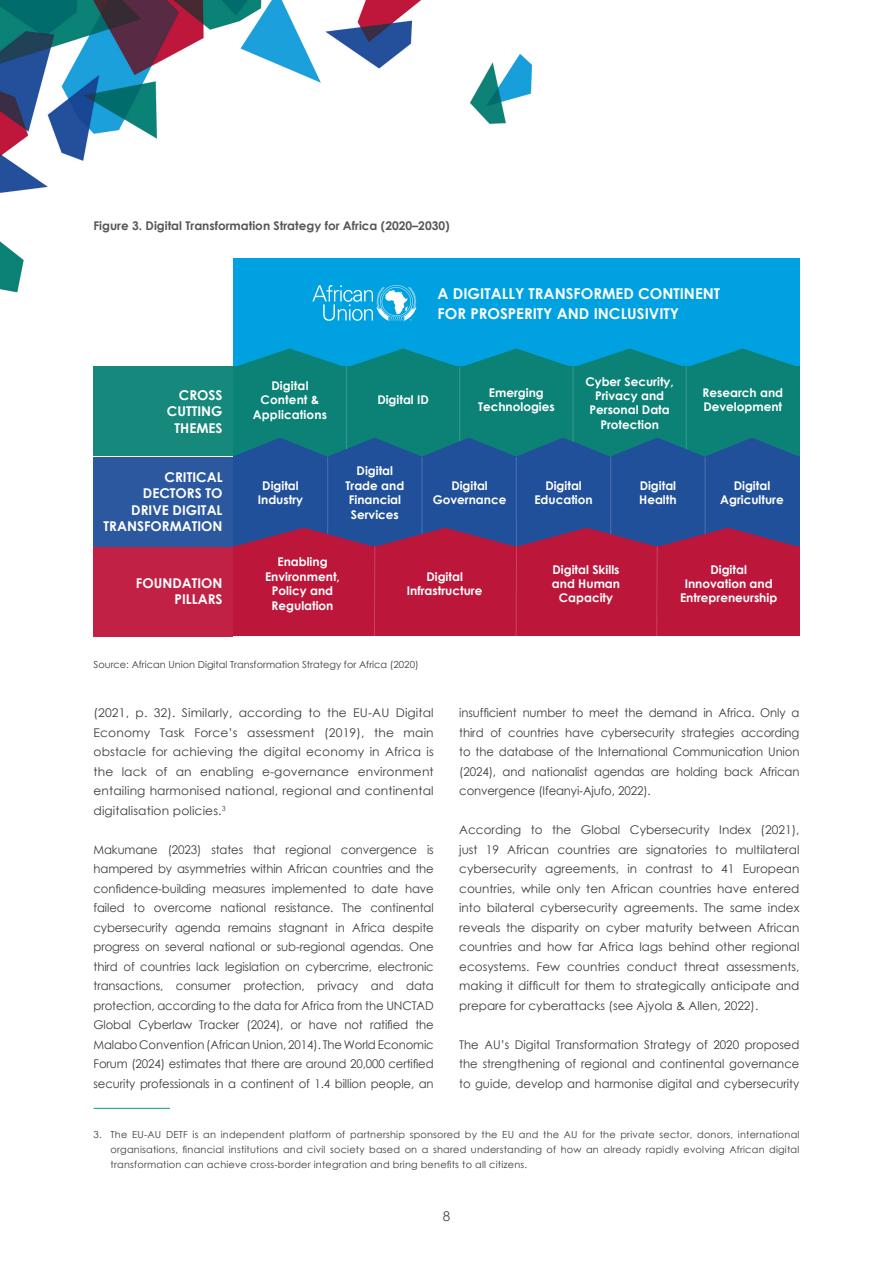
<style>
.page{position:relative;width:893px;height:1263px;background:#fff}
.page>*{position:absolute;margin:0;border:0;box-sizing:border-box;transform-origin:0 0}
.t1{font:700 15px/19.5px "Century Gothic";color:#fff}
.t2{font:700 13.5px/16.2px "Century Gothic";color:#fff;text-align:right}
.t3{font:13.5px "Century Gothic";color:#4a4a49}
.t4{font:12px/19.5px "Century Gothic";color:#3c3c3b;text-align:justify}
.t5{font:700 12px/14.4px "Century Gothic";color:#fff;text-align:center}
.t6{font:700 12px "Century Gothic";color:#575756}
.t7{font:9.75px/15px "Century Gothic";color:#3c3c3b;text-align:justify}
</style>
<div class="page">
<img style="left:0;top:0;width:533px;height:293px">
<hr style="left:94px;top:1108px;width:76px;height:1px;background:#089c80">
<div style="left:233px;top:258px;width:566px;height:114px;background:#00a1e0"></div>
<div style="left:233px;top:366px;width:114px;height:90px;background:#0b8275"></div>
<div style="left:94px;top:366px;width:139px;height:90px;background:#17887c"></div>
<div style="left:94px;top:457px;width:139px;height:89px;background:#2c58a0"></div>
<div style="left:94px;top:547px;width:139px;height:89px;background:#c02144"></div>
<div style="left:347px;top:366px;width:113px;height:90px;background:#0b8275"></div>
<div style="left:460px;top:366px;width:113px;height:90px;background:#0b8275"></div>
<div style="left:573px;top:366px;width:113px;height:90px;background:#0b8275"></div>
<div style="left:686px;top:366px;width:113px;height:90px;background:#0b8275"></div>
<div style="left:233px;top:456px;width:95px;height:90px;background:#21509b"></div>
<div style="left:328px;top:456px;width:94px;height:90px;background:#21509b"></div>
<div style="left:422px;top:456px;width:94px;height:90px;background:#21509b"></div>
<div style="left:516px;top:456px;width:95px;height:90px;background:#21509b"></div>
<div style="left:611px;top:456px;width:94px;height:90px;background:#21509b"></div>
<div style="left:705px;top:456px;width:94px;height:90px;background:#21509b"></div>
<svg style="left:237px;top:348px;width:558px;height:20px"></svg>
<hr style="left:346px;top:366px;width:1px;height:90px;background:#fff">
<hr style="left:327px;top:456px;width:1px;height:90px;background:#fff">
<hr style="left:422px;top:456px;width:1px;height:90px;background:#fff">
<hr style="left:516px;top:457px;width:1px;height:89px;background:#fff">
<hr style="left:610px;top:456px;width:1px;height:90px;background:#fff">
<hr style="left:705px;top:456px;width:1px;height:90px;background:#fff">
<hr style="left:459px;top:366px;width:1px;height:90px;background:#fff">
<hr style="left:573px;top:366px;width:1px;height:90px;background:#fff">
<hr style="left:686px;top:366px;width:1px;height:90px;background:#fff">
<svg style="left:235px;top:438px;width:562px;height:19px"></svg>
<svg style="left:233px;top:528px;width:566px;height:108px;background:#af1b43"></svg>
<svg style="left:312px;top:285px;width:104px;height:36px"></svg>
<p class="t6" style="left:94px;top:216px;width:358px">Figure 3. Digital Transformation Strategy for Africa (2020–2030)</p>
<p class="t1" style="left:438px;top:283px;width:284px">A DIGITALLY TRANSFORMED CONTINENT<br>FOR PROSPERITY AND INCLUSIVITY</p>
<p class="t2" style="left:167px;top:387px;width:57px">CROSS<br>CUTTING<br>THEMES</p>
<p class="t5" style="left:253px;top:378px;width:76px">Digital<br>Content &amp;<br>Applications</p>
<p class="t2" style="left:104px;top:468px;width:121px">CRITICAL<br>DECTORS TO<br>DRIVE DIGITAL<br>TRANSFORMATION</p>
<p class="t5" style="left:258px;top:478px;width:47px">Digital<br>Industry</p>
<p class="t5" style="left:377px;top:392px;width:53px">Digital ID</p>
<p class="t5" style="left:478px;top:385px;width:78px">Emerging<br>Technologies</p>
<p class="t5" style="left:585px;top:374px;width:90px">Cyber Security,<br>Privacy and<br>Personal Data<br>Protection</p>
<p class="t5" style="left:702px;top:385px;width:82px;text-align:left">Research and<br>Development</p>
<p class="t5" style="left:345px;top:463px;width:60px">Digital<br>Trade and<br>Financial<br>Services</p>
<p class="t5" style="left:433px;top:478px;width:75px">Digital<br>Governance</p>
<p class="t5" style="left:534px;top:478px;width:60px">Digital<br>Education</p>
<p class="t5" style="left:639px;top:478px;width:39px;text-align:left">Digital<br>Health</p>
<p class="t5" style="left:720px;top:478px;width:65px">Digital<br>Agriculture</p>
<p class="t2" style="left:136px;top:575px;width:88px">FOUNDATION<br>PILLARS</p>
<p class="t5" style="left:265px;top:554px;width:76px">Enabling<br>Environment,<br>Policy and<br>Regulation</p>
<p class="t5" style="left:407px;top:569px;width:77px">Digital<br>Infrastructure</p>
<p class="t5" style="left:552px;top:561px;width:70px">Digital Skills and Human<br>Capacity</p>
<p class="t5" style="left:680px;top:561px;width:99px">Digital<br>Innovation and<br>Entrepreneurship</p>
<p class="t7" style="left:94px;top:656px;width:327px">Source: African Union Digital Transformation Strategy for Africa (2020)</p>
<p class="t4" style="left:94px;top:703px;width:342px">(2021, p. 32). Similarly, according to the EU-AU Digital Economy Task Force’s assessment (2019), the main obstacle for achieving the digital economy in Africa is the lack of an enabling e-governance environment entailing harmonised national, regional and continental digitalisation policies.<sup>3</sup></p>
<p class="t4" style="left:94px;top:839px;width:342px">Makumane (2023) states that regional convergence is hampered by asymmetries within African countries and the confidence-building measures implemented to date have failed to overcome national resistance. The continental cybersecurity agenda remains stagnant in Africa despite progress on several national or sub-regional agendas. One third of countries lack legislation on cybercrime, electronic transactions, consumer protection, privacy and data protection, according to the data for Africa from the UNCTAD Global Cyberlaw Tracker (2024), or have not ratified the Malabo Convention (African Union, 2014). The World Economic Forum (2024) estimates that there are around 20,000 certified security professionals in a continent of 1.4 billion people, an</p>
<p class="t4" style="left:459px;top:703px;width:342px">insufficient number to meet the demand in Africa. Only a third of countries have cybersecurity strategies according to the database of the International Communication Union (2024), and nationalist agendas are holding back African convergence (Ifeanyi-Ajufo, 2022).</p>
<p class="t4" style="left:459px;top:820px;width:342px">According to the Global Cybersecurity Index (2021), just 19 African countries are signatories to multilateral cybersecurity agreements, in contrast to 41 European countries, while only ten African countries have entered into bilateral cybersecurity agreements. The same index reveals the disparity on cyber maturity between African countries and how far Africa lags behind other regional ecosystems. Few countries conduct threat assessments, making it difficult for them to strategically anticipate and prepare for cyberattacks (see Ajyola &amp; Allen, 2022).</p>
<p class="t4" style="left:459px;top:1034px;width:342px">The AU’s Digital Transformation Strategy of 2020 proposed the strengthening of regional and continental governance to guide, develop and harmonise digital and cybersecurity</p>
<p class="t7" style="left:111px;top:1127px;width:690px;text-indent:-17px">3. The EU-AU DETF is an independent platform of partnership sponsored by the EU and the AU for the private sector, donors, international organisations, financial institutions and civil society based on a shared understanding of how an already rapidly evolving African digital transformation can achieve cross-border integration and bring benefits to all citizens.</p>
<p class="t3" style="left:443px;top:1207px;width:9px">8</p>
</div>
